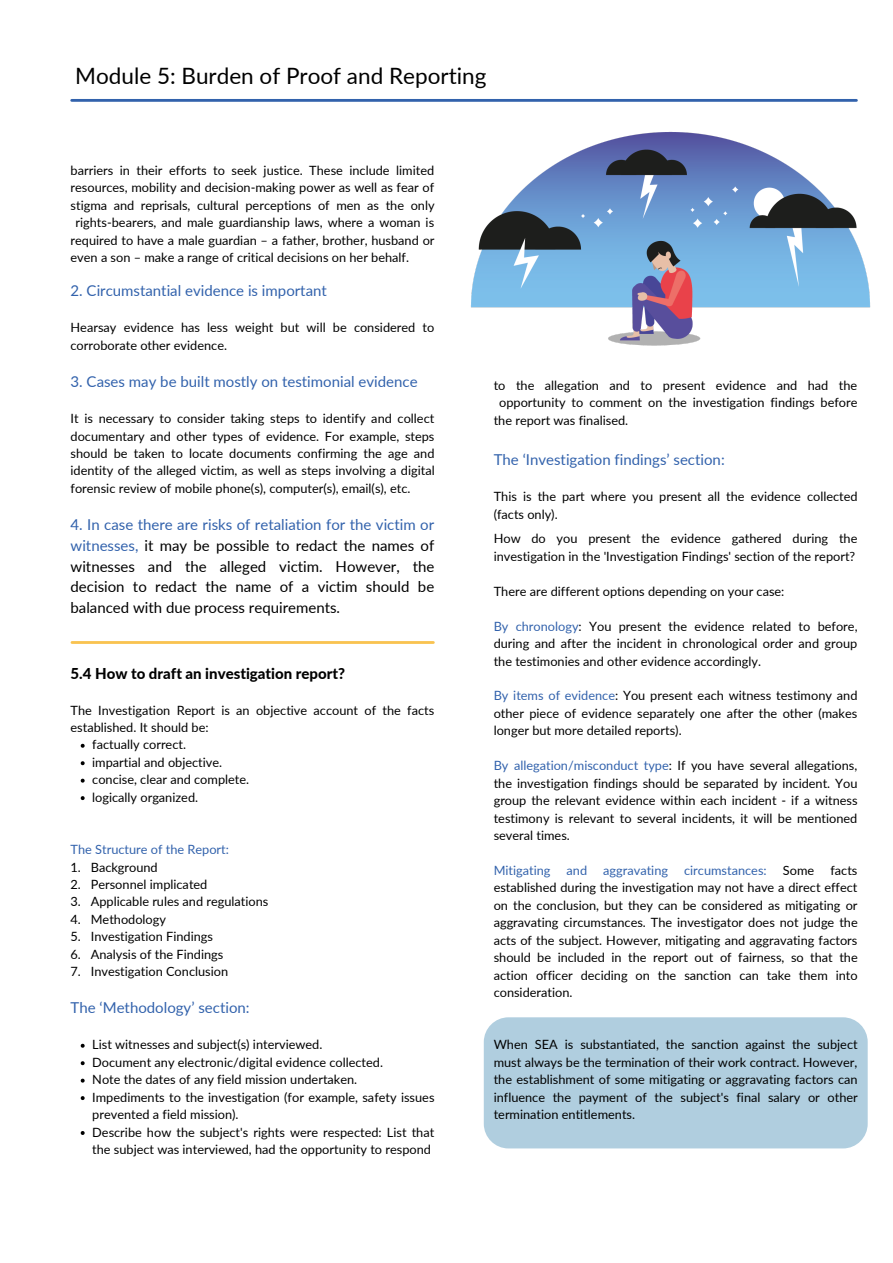
<style>
.page{position:relative;width:893px;height:1263px;background:#fff}
.page>*{position:absolute;margin:0;border:0;box-sizing:border-box;transform-origin:0 0}
.t1{font:22.5px "Lato";color:#000}
.t2{font:15px/20.9px "Lato";color:#000;text-align:justify}
.t3{font:15px "Lato";color:#3262ac}
.t4{font:800 15px "Lato";color:#000}
.t5{font:12.75px/17.5px "Lato";color:#000}
.t6{font:12.75px "Lato";color:#3262ac}
.s1{color:#3262ac}
</style>
<div class="page">
<hr style="left:72px;top:99px;width:784px;height:3px;background:#3262ac">
<hr style="left:72px;top:641px;width:361px;height:3px;background:#f9c350">
<img style="left:471px;top:131px;width:400px;height:215px">
<svg style="left:81px;top:744px;width:4px;height:4px"></svg>
<svg style="left:81px;top:761px;width:4px;height:4px"></svg>
<svg style="left:81px;top:779px;width:4px;height:4px"></svg>
<svg style="left:81px;top:796px;width:4px;height:4px"></svg>
<svg style="left:81px;top:1044px;width:4px;height:4px"></svg>
<svg style="left:81px;top:1061px;width:4px;height:4px"></svg>
<svg style="left:81px;top:1079px;width:4px;height:3px"></svg>
<svg style="left:81px;top:1096px;width:4px;height:4px"></svg>
<svg style="left:81px;top:1131px;width:4px;height:4px"></svg>
<div style="left:484px;top:1017px;width:383px;height:131px;background:#b0cedf;border-radius:25px"></div>
<h1 class="t1" style="left:75px;top:62px;width:413px">Module 5: Burden of Proof and Reporting</h1>
<p class="t5" style="left:71px;top:161px;width:365px">barriers in their efforts to seek justice. These include limited</p>
<p class="t5" style="left:71px;top:179px;width:365px">resources, mobility and decision-making power as well as fear of</p>
<p class="t5" style="left:71px;top:196px;width:365px">stigma and reprisals, cultural perceptions of men as the only</p>
<p class="t5" style="left:75px;top:213px;width:360px">rights-bearers, and male guardianship laws, where a woman is</p>
<p class="t5" style="left:71px;top:231px;width:365px">required to have a male guardian – a father, brother, husband or</p>
<p class="t5" style="left:71px;top:248px;width:340px">even a son – make a range of critical decisions on her behalf.</p>
<p class="t3" style="left:71px;top:282px;width:258px">2. Circumstantial evidence is important</p>
<p class="t5" style="left:71px;top:319px;width:365px">Hearsay evidence has less weight but will be considered to corroborate other evidence.</p>
<p class="t3" style="left:71px;top:372px;width:348px">3. Cases may be built mostly on testimonial evidence</p>
<p class="t5" style="left:71px;top:409px;width:366px;text-align:justify">It is necessary to consider taking steps to identify and collect documentary and other types of evidence. For example, steps should be taken to locate documents confirming the age and identity of the alleged victim, as well as steps involving a digital forensic review of mobile phone(s), computer(s), email(s), etc.</p>
<p class="t2" style="left:71px;top:514px;width:365px"><span class="s1">4. In case there are risks of retaliation for the victim or witnesses,</span> it may be possible to redact the names of witnesses and the alleged victim. However, the decision to redact the name of a victim should be balanced with due process requirements.</p>
<p class="t4" style="left:71px;top:664px;width:276px">5.4 How to draft an investigation report?</p>
<p class="t5" style="left:71px;top:701px;width:365px">The Investigation Report is an objective account of the facts established. It should be:</p>
<p class="t5" style="left:92px;top:736px;width:158px">factually correct.<br>impartial and objective. concise, clear and complete. logically organized.</p>
<p class="t6" style="left:71px;top:841px;width:160px">The Structure of the Report:</p>
<p class="t5" style="left:71px;top:858px;width:89px">1. Background</p>
<p class="t5" style="left:71px;top:875px;width:138px">2. Personnel implicated</p>
<p class="t5" style="left:71px;top:893px;width:199px">3. Applicable rules and regulations</p>
<p class="t5" style="left:71px;top:910px;width:97px">4. Methodology</p>
<p class="t5" style="left:71px;top:928px;width:144px">5. Investigation Findings</p>
<p class="t5" style="left:71px;top:945px;width:154px">6. Analysis of the Findings</p>
<p class="t5" style="left:71px;top:962px;width:159px">7. Investigation Conclusion</p>
<p class="t3" style="left:71px;top:998px;width:181px">The ‘Methodology’ section:</p>
<p class="t5" style="left:92px;top:1036px;width:344px">List witnesses and subject(s) interviewed.<br>Document any electronic/digital evidence collected.<br>Note the dates of any field mission undertaken.<br>Impediments to the investigation (for example, safety issues prevented a field mission).<br>Describe how the subject's rights were respected: List that the subject was interviewed, had the opportunity to respond</p>
<p class="t5" style="left:494px;top:376px;width:365px">to the allegation and to present evidence and had the</p>
<p class="t5" style="left:499px;top:394px;width:360px">opportunity to comment on the investigation findings before</p>
<p class="t5" style="left:494px;top:411px;width:136px">the report was finalised.</p>
<p class="t3" style="left:494px;top:450px;width:232px">The ‘Investigation findings’ section:</p>
<p class="t5" style="left:494px;top:488px;width:365px">This is the part where you present all the evidence collected (facts only).</p>
<p class="t5" style="left:494px;top:530px;width:365px">How do you present the evidence gathered during the investigation in the 'Investigation Findings' section of the report?</p>
<p class="t5" style="left:494px;top:582px;width:292px">There are different options depending on your case:</p>
<p class="t5" style="left:494px;top:617px;width:365px;text-align:justify"><span class="s1">By chronology</span>: You present the evidence related to before, during and after the incident in chronological order and group the testimonies and other evidence accordingly.</p>
<p class="t5" style="left:494px;top:687px;width:365px;text-align:justify"><span class="s1">By items of evidence</span>: You present each witness testimony and other piece of evidence separately one after the other (makes longer but more detailed reports).</p>
<p class="t5" style="left:494px;top:756px;width:365px;text-align:justify"><span class="s1">By allegation/misconduct type</span>: If you have several allegations, the investigation findings should be separated by incident. You group the relevant evidence within each incident - if a witness testimony is relevant to several incidents, it will be mentioned several times.</p>
<p class="t6" style="left:494px;top:862px;width:58px">Mitigating</p>
<p class="t6" style="left:566px;top:862px;width:22px">and</p>
<p class="t6" style="left:603px;top:862px;width:66px">aggravating</p>
<p class="t6" style="left:684px;top:862px;width:84px">circumstances:</p>
<p class="t5" style="left:783px;top:861px;width:33px">Some</p>
<p class="t5" style="left:494px;top:861px;width:365px;text-align:justify;text-indent:337px">facts established during the investigation may not have a direct effect on the conclusion, but they can be considered as mitigating or aggravating circumstances. The investigator does not judge the acts of the subject. However, mitigating and aggravating factors should be included in the report out of fairness, so that the action officer deciding on the sanction can take them into consideration.</p>
<p class="t5" style="left:494px;top:1036px;width:366px;text-align:justify">When SEA is substantiated, the sanction against the subject must always be the termination of their work contract. However, the establishment of some mitigating or aggravating factors can influence the payment of the subject's final salary or other termination entitlements.</p>
</div>
